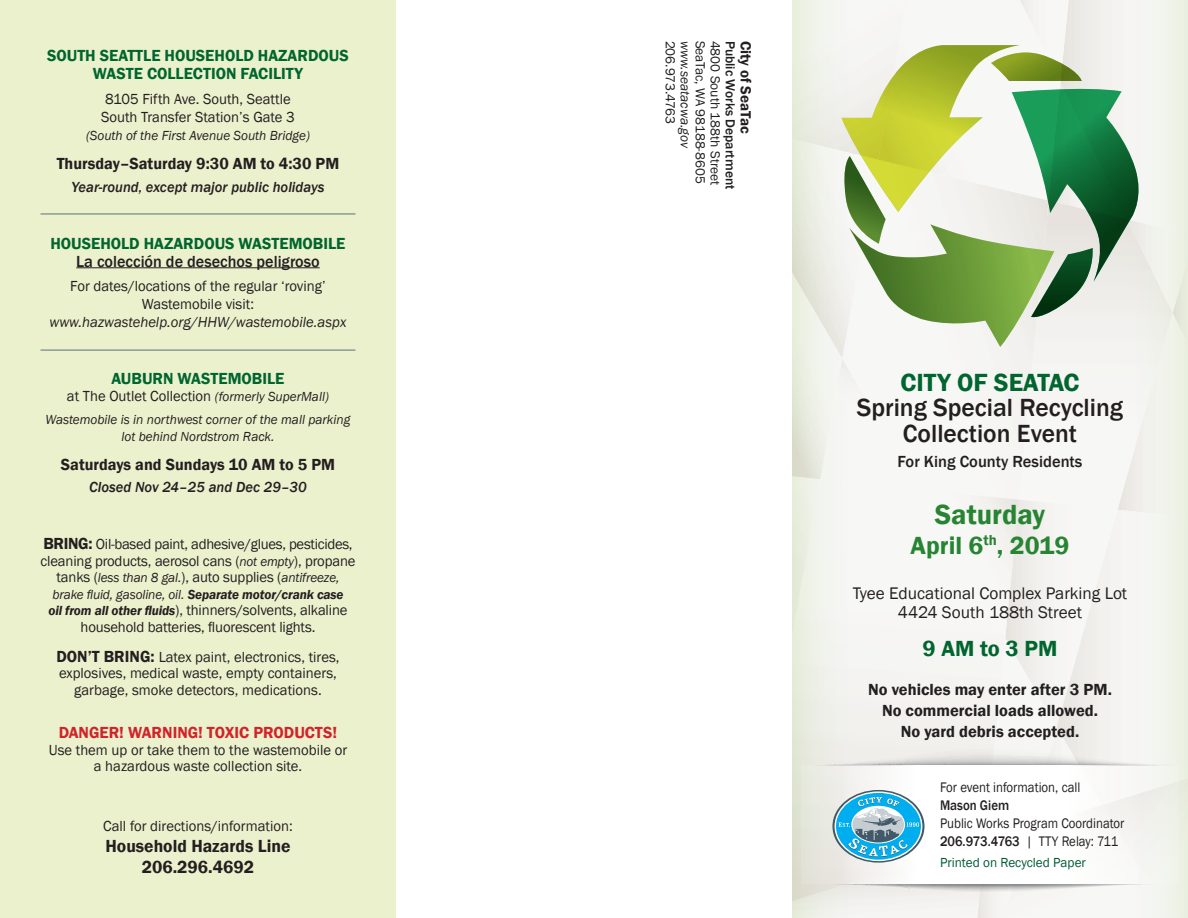
<style>
.page{position:relative;width:1188px;height:918px;background:#fff}
.page>*{position:absolute;margin:0;border:0;box-sizing:border-box;transform-origin:0 0}
.t1{font:600 28.5px "Franklin Gothic";color:#278433}
.t2{font:500 25.5px/25.5px "Franklin Gothic";color:#231f20;text-align:center}
.t3{font:600 25.5px "Franklin Gothic";color:#278433}
.t4{font:600 25.5px "Franklin Gothic";color:#00652e}
.t5{font:600 22.5px "Franklin Gothic";color:#00652e}
.t6{font:600 18px "Franklin Gothic";color:#231f20}
.t7{font:17.25px "Franklin Gothic";color:#231f20}
.t8{font:600 16.5px "Franklin Gothic";color:#231f20}
.t9{font:600 16.5px/18px "Franklin Gothic";color:#00652e;text-align:center}
.t10{font:500 16.5px "Franklin Gothic";color:#231f20}
.t11{font:600 16.5px "Franklin Gothic";color:#d1232a}
.t12{font:15px/16.5px "Franklin Gothic";color:#231f20;text-align:center}
.t13{font:15px/16.5px "Franklin Gothic";letter-spacing:-.02em;color:#231f20}
.t14{font:italic 500 15px "Franklin Gothic";color:#231f20}
.t15{font:600 15px "Franklin Gothic";color:#231f20}
.t16{font:14.25px/18px "Franklin Gothic";color:#231f20;scale:.9 1}
.t17{font:italic 13.5px/16.5px "Franklin Gothic";color:#231f20;text-align:center}
.t18{font:13.5px "Franklin Gothic";color:#231f20}
.t19{font:13.5px "Franklin Gothic";color:#015b35}
.t20{font:500 13.5px "Franklin Gothic";color:#231f20}
.s1{font-style:italic}
.s2{font-style:italic;font-size:13.5px}
.s3{font-weight:600;font-size:16.5px}
.s4{font-style:normal;font-size:15px}
.s5{font-weight:600}
.s6{font-weight:600;font-style:italic;font-size:13.5px}
.s7{font-weight:500}
</style>
<div class="page">
<div style="left:0;top:0;width:396px;height:918px;background:#ecf1cd"></div>
<hr style="left:76px;top:267px;width:244px;height:1px;background:#231f20">
<svg style="left:792px;top:0;width:396px;height:918px"></svg>
<hr style="left:40px;top:214px;width:316px;height:1px;background:#5b6f7b">
<hr style="left:40px;top:350px;width:316px;height:1px;background:#5b6f7b">
<p class="t9" style="left:47px;top:47px;width:303px">SOUTH SEATTLE HOUSEHOLD HAZARDOUS<br>WASTE COLLECTION FACILITY</p>
<p class="t12" style="left:105px;top:91px;width:187px">8105 Fifth Ave. South, Seattle</p>
<p class="t12" style="left:101px;top:109px;width:195px">South Transfer Station’s Gate 3</p>
<p class="t17" style="left:86px;top:127px;width:225px">(South of the First Avenue South Bridge)</p>
<p class="t8" style="left:57px;top:153px;width:284px">Thursday–Saturday 9:30 AM to 4:30 PM</p>
<p class="t14" style="left:72px;top:177px;width:254px">Year-round, except major public holidays</p>
<p class="t9" style="left:50px;top:234px;width:297px">HOUSEHOLD HAZARDOUS WASTEMOBILE</p>
<p class="t10" style="left:76px;top:251px;width:245px">La colección de desechos peligroso</p>
<p class="t12" style="left:49px;top:278px;width:299px;line-height:18px">For dates/locations of the regular ‘roving’<br>Wastemobile visit: <span class="s1">www.hazwastehelp.org/HHW/wastemobile.aspx</span></p>
<p class="t9" style="left:111px;top:370px;width:175px">AUBURN WASTEMOBILE</p>
<p class="t12" style="left:67px;top:388px;width:264px">at The Outlet Collection <span class="s2">(formerly SuperMall)</span></p>
<p class="t17" style="left:46px;top:412px;width:306px">Wastemobile is in northwest corner of the mall parking lot behind Nordstrom Rack.</p>
<p class="t8" style="left:61px;top:454px;width:276px">Saturdays and Sundays 10 AM to 5 PM</p>
<p class="t14" style="left:89px;top:478px;width:219px">Closed Nov 24–25 and Dec 29–30</p>
<p class="t13" style="left:40px;top:536px;width:317px"><span class="s3">BRING:</span> Oil-based paint, adhesive/glues, pesticides, cleaning products, aerosol cans (<span class="s2">not empty</span>), propane</p>
<p class="t17" style="left:52px;top:570px;width:293px"><span class="s4">tanks (</span>less than 8 gal.<span class="s4">), auto supplies (</span>antifreeze, brake fluid, gasoline, oil. <span class="s5">Separate motor/crank case</span></p>
<p class="t12" style="left:48px;top:602px;width:301px"><span class="s6">oil from all other fluids</span>), thinners/solvents, alkaline household batteries, fluorescent lights.</p>
<p class="t12" style="left:56px;top:649px;width:285px"><span class="s3">DON’T BRING:</span> Latex paint, electronics, tires, explosives, medical waste, empty containers, garbage, smoke detectors, medications.</p>
<p class="t11" style="left:59px;top:723px;width:280px">DANGER! WARNING! TOXIC PRODUCTS!</p>
<p class="t12" style="left:49px;top:742px;width:300px">Use them up or take them to the wastemobile or a hazardous waste collection site.</p>
<p class="t12" style="left:103px;top:818px;width:191px">Call for directions/information:</p>
<p class="t6" style="left:105px;top:835px;width:187px">Household Hazards Line</p>
<p class="t6" style="left:142px;top:856px;width:114px">206.296.4692</p>
<p class="t18" style="left:679px;top:40px;width:85px;rotate:90deg">206.973.4763</p>
<p class="t17" style="left:693px;top:40px;width:109px;rotate:90deg">www.seatacwa.gov</p>
<p class="t18" style="left:709px;top:40px;width:144px;rotate:90deg">SeaTac, WA 98188-8605</p>
<p class="t18" style="left:724px;top:40px;width:146px;rotate:90deg">4800 South 188th Street</p>
<p class="t20" style="left:739px;top:40px;width:150px;rotate:90deg">Public Works Department</p>
<p class="t15" style="left:755px;top:40px;width:94px;rotate:90deg">City of SeaTac</p>
<p class="t4" style="left:900px;top:367px;width:181px">CITY OF SEATAC</p>
<p class="t2" style="left:857px;top:395px;width:268px">Spring Special Recycling<br>Collection Event</p>
<p class="t10" style="left:898px;top:451px;width:186px">For King County Residents</p>
<p class="t1" style="left:935px;top:497px;width:112px">Saturday</p>
<p class="t3" style="left:911px;top:529px;width:160px">April 6<sup>th</sup>, 2019</p>
<p class="t7" style="left:853px;top:582px;width:276px">Tyee Educational Complex Parking Lot</p>
<p class="t7" style="left:898px;top:602px;width:186px">4424 South 188th Street</p>
<p class="t5" style="left:923px;top:634px;width:136px">9 AM to 3 PM</p>
<p class="t8" style="left:868px;top:679px;width:245px">No vehicles may enter after 3 PM.</p>
<p class="t8" style="left:882px;top:700px;width:217px">No commercial loads allowed.</p>
<p class="t8" style="left:901px;top:721px;width:180px">No yard debris accepted.</p>
<p class="t16" style="left:940px;top:779px;width:206px">For event information, call<br><span class="s7">Mason Giem<br></span>Public Works Program Coordinator<br><span class="s7">206.973.4763</span> | TTY Relay: 711</p>
<p class="t19" style="left:940px;top:854px;width:147px">Printed on Recycled Paper</p>
</div>
